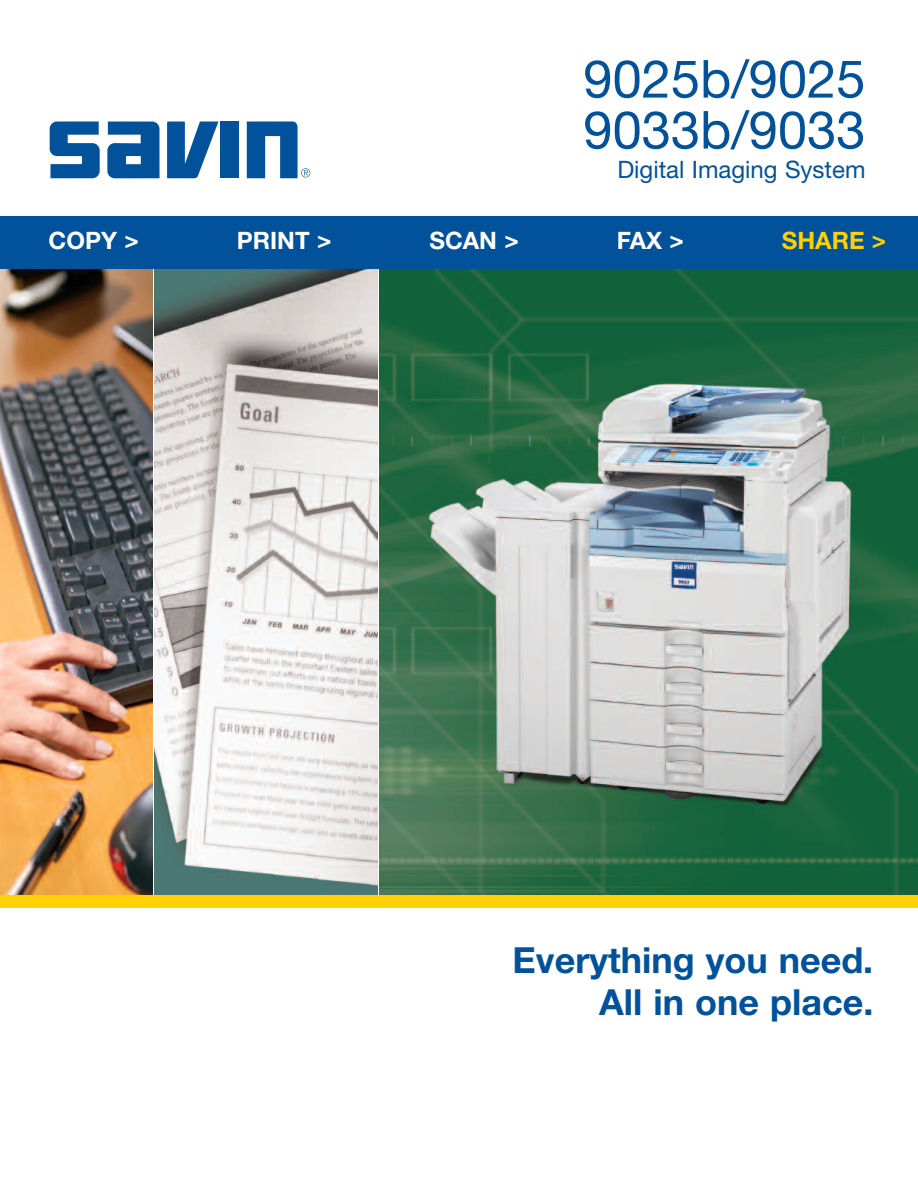
<style>
.page{position:relative;width:918px;height:1188px;background:#fff}
.page>*{position:absolute;margin:0;border:0;box-sizing:border-box;transform-origin:0 0}
.t1{font:52.5px/51px "Helvetica Neue";color:#01529a}
.t2{font:700 36px/42px "Helvetica Neue";color:#01529a;text-align:right}
.t3{font:700 24px "Helvetica Neue";color:#fff}
.t4{font:24px "Helvetica Neue";color:#01529a}
.t5{font:700 24px "Helvetica Neue";color:#fed105}
</style>
<div class="page">
<img style="left:154px;top:268px;width:223px;height:627px">
<img style="left:0;top:268px;width:152px;height:627px">
<img style="left:380px;top:268px;width:538px;height:627px">
<div style="left:0;top:216px;width:918px;height:52px;background:#01529a"></div>
<div style="left:0;top:895px;width:918px;height:12px;background:#fed105"></div>
<svg style="left:50px;top:122px;width:50px;height:56px"></svg>
<svg style="left:107px;top:122px;width:53px;height:56px;background:#2b6eab"></svg>
<svg style="left:167px;top:122px;width:51px;height:56px"></svg>
<div style="left:220px;top:122px;width:19px;height:56px;background:#01529b"></div>
<svg style="left:247px;top:122px;width:63px;height:56px"></svg>
<h1 class="t1" style="left:583px;top:59px;width:284px">9025b/9025<br>9033b/9033</h1>
<p class="t4" style="left:617px;top:161px;width:250px">Digital Imaging System</p>
<p class="t3" style="left:49px;top:232px;width:92px">COPY &gt;</p>
<p class="t3" style="left:237px;top:232px;width:96px">PRINT &gt;</p>
<p class="t3" style="left:429px;top:232px;width:91px">SCAN &gt;</p>
<p class="t3" style="left:617px;top:232px;width:69px">FAX &gt;</p>
<p class="t5" style="left:782px;top:232px;width:106px">SHARE &gt;</p>
<p class="t2" style="left:513px;top:942px;width:362px">Everything you need.<br>All in one place.</p>
</div>
